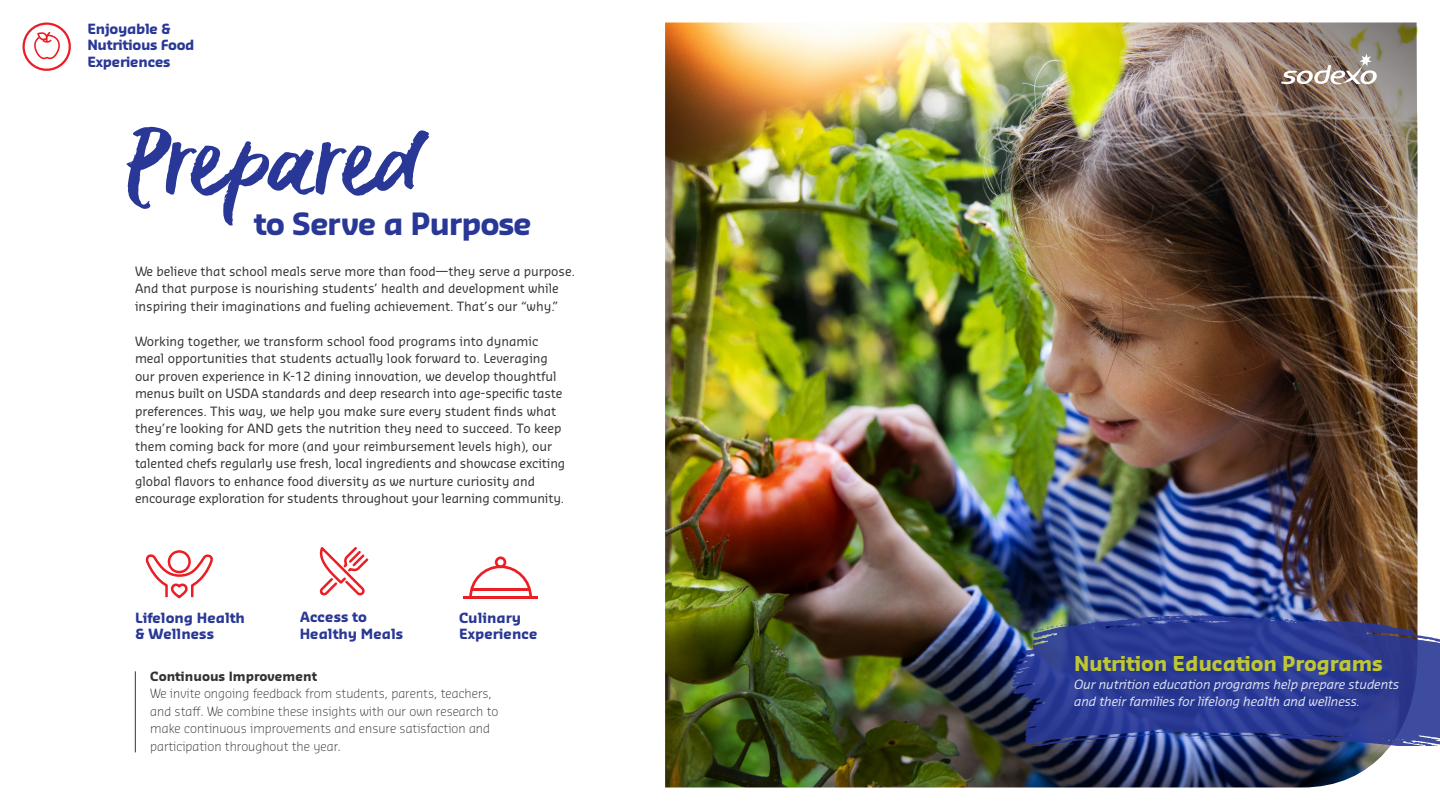
<style>
.page{position:relative;width:1440px;height:810px;background:#fff}
.page>*{position:absolute;margin:0;border:0;box-sizing:border-box;transform-origin:0 0}
.t1{font:82.5px "Delirium";letter-spacing:-.04em;color:#293896}
.t2{font:700 30px "Sansa Pro";letter-spacing:-.04em;color:#293896}
.t3{font:700 20px "Sansa Pro";letter-spacing:-.01em;color:#d7df23}
.ICON_CAPTION{font:700 13.75px/16.2px "Sansa Pro";color:#293896}
.ICON_CAPTION-2{font:700 13.75px/16.5px "Sansa Pro";letter-spacing:-.02em;color:#293896}
.Sansa_Normal_Body_Co{font:12.5px/17.5px "Sansa Pro";color:#333}
.Sansa_Bold_SUB{font:300 12.5px/17.5px "Sansa Pro";color:#333}
.t4{font:italic 12.5px/17.5px "Sansa Pro";letter-spacing:-.01em;color:#fff}
.Sansa_Bold_SUB-2{font:700 12.5px "Sansa Pro";color:#333}
</style>
<div class="page">
<img style="left:665px;top:22px;width:753px;height:766px">
<div style="left:22px;top:22px;width:49px;height:49px;border:2px solid #ed1d24;border-radius:50%"></div>
<svg style="left:34px;top:32px;width:26px;height:27px"></svg>
<svg style="left:1012px;top:615px;width:428px;height:131px;fill:#2d3b94"></svg>
<svg style="left:145px;top:550px;width:68px;height:49px"></svg>
<svg style="left:319px;top:547px;width:50px;height:49px"></svg>
<hr style="left:464px;top:596px;width:74px;height:2px;background:#ed1d24">
<svg style="left:469px;top:556px;width:63px;height:40px"></svg>
<hr style="left:472px;top:588px;width:58px;height:2px;background:#ed1d24">
<img style="left:1018px;top:22px;width:399px;height:254px">
<svg style="left:1281px;top:54px;width:97px;height:32px"></svg>
<hr style="left:135px;top:671px;width:1px;height:81px;background:#333">
<p class="ICON_CAPTION-2" style="left:87px;top:20px;width:109px">Enjoyable &amp;<br>Nutritious Food<br>Experiences</p>
<p class="t1" style="left:125px;top:114px;width:297px">Prepared</p>
<p class="t2" style="left:254px;top:205px;width:280px">to Serve a Purpose</p>
<p class="Sansa_Normal_Body_Co" style="left:135px;top:262px;width:442px">We believe that school meals serve more than food—they serve a purpose.<br>And that purpose is nourishing students’ health and development while inspiring their imaginations and fueling achievement. That’s our “why.”</p>
<p class="Sansa_Normal_Body_Co" style="left:135px;top:332px;width:432px">Working together, we transform school food programs into dynamic meal opportunities that students actually look forward to. Leveraging our proven experience in K-12 dining innovation, we develop thoughtful menus built on USDA standards and deep research into age-specific taste preferences. This way, we help you make sure every student finds what they’re looking for AND gets the nutrition they need to succeed. To keep them coming back for more (and your reimbursement levels high), our talented chefs regularly use fresh, local ingredients and showcase exciting global flavors to enhance food diversity as we nurture curiosity and encourage exploration for students throughout your learning community.</p>
<p class="ICON_CAPTION" style="left:135px;top:609px;width:112px">Lifelong Health &amp; Wellness</p>
<p class="ICON_CAPTION" style="left:300px;top:609px;width:105px">Access to<br>Healthy Meals</p>
<p class="ICON_CAPTION" style="left:459px;top:609px;width:80px">Culinary<br>Experience</p>
<p class="Sansa_Bold_SUB-2" style="left:150px;top:668px;width:168px">Continuous Improvement</p>
<p class="Sansa_Bold_SUB" style="left:150px;top:684px;width:350px">We invite ongoing feedback from students, parents, teachers, and staff. We combine these insights with our own research to make continuous improvements and ensure satisfaction and participation throughout the year.</p>
<h3 class="t3" style="left:1074px;top:651px;width:310px">Nutrition Education Programs</h3>
<p class="t4" style="left:1074px;top:675px;width:327px">Our nutrition education programs help prepare students and their families for lifelong health and wellness.</p>
</div>
